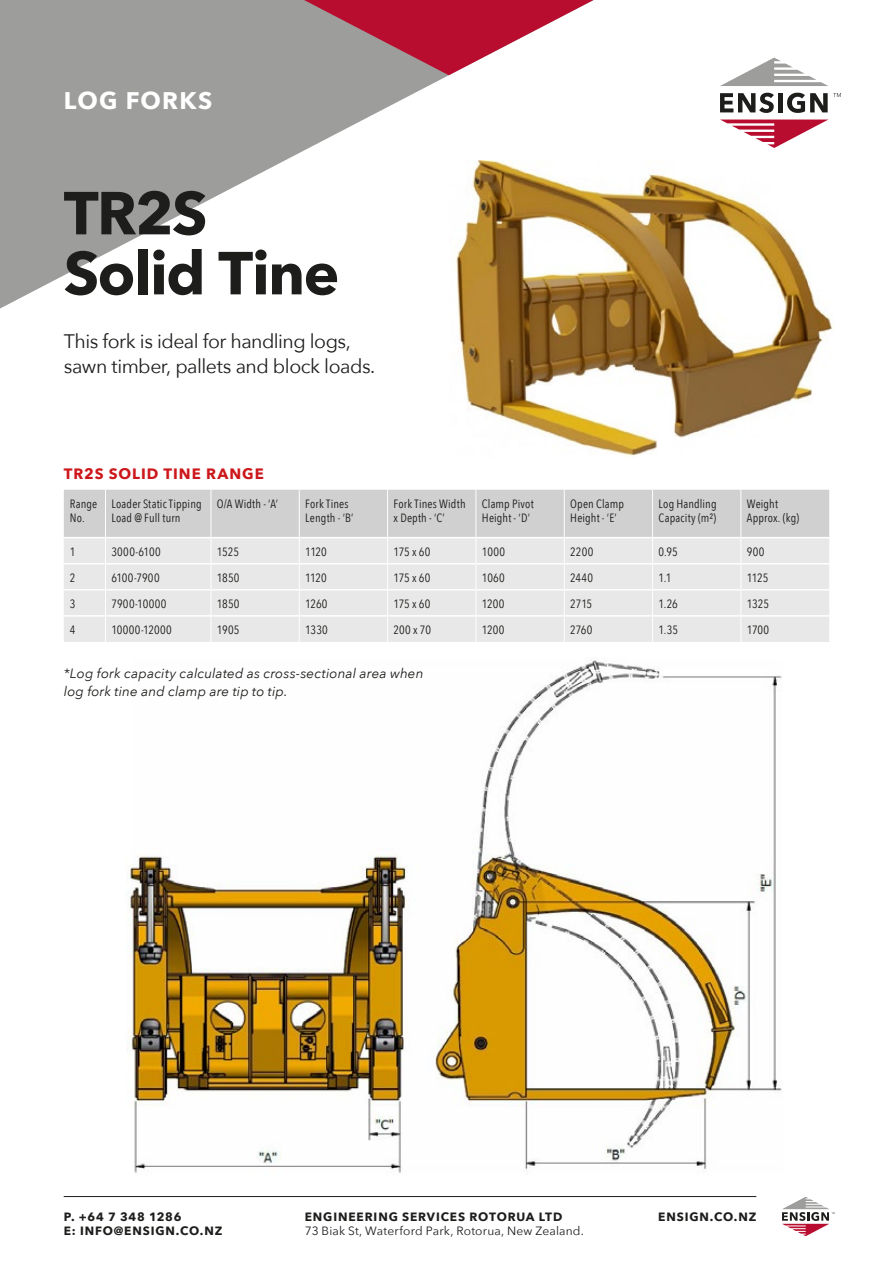
<style>
.page{position:relative;width:893px;height:1263px;background:#fff}
.page>*{position:absolute;margin:0;border:0;box-sizing:border-box;transform-origin:0 0}
.t1{font:700 60px/60px "Avenir Next";letter-spacing:-.025em;color:#1d1d1b}
.t2{font:700 24px "Avenir Next";letter-spacing:.05em;color:#fff}
.t3{font:19.5px/25.5px "Avenir Next";letter-spacing:-.025em;color:#1d1d1b}
.t4{font:700 15px "Avenir Next";letter-spacing:.06em;color:#cd171a}
.t5{font:italic 13.5px/18px "Avenir Next";letter-spacing:.01em;color:#1d1d1b}
.t6{font:12px/14.4px "Avenir Next Condensed";letter-spacing:.015em;color:#1d1d1b}
.t7{font:700 12px "Avenir Next";letter-spacing:.07em;color:#1d1d1b}
.t8{font:12px "Avenir Next";letter-spacing:.01em;color:#1d1d1b}
</style>
<div class="page">
<svg style="left:0;top:0;width:518px;height:309px;fill:#9d9d9c"></svg>
<svg style="left:247px;top:0;width:347px;height:75px"></svg>
<hr style="left:64px;top:1196px;width:692px;height:1px;background:#1d1d1b">
<svg style="left:720px;top:93px;width:54px;height:20px"></svg>
<div style="left:778px;top:93px;width:5px;height:19px;background:#1d1d1b"></div>
<svg style="left:720px;top:58px;width:108px;height:28px"></svg>
<svg style="left:721px;top:120px;width:107px;height:28px"></svg>
<svg style="left:787px;top:93px;width:54px;height:20px"></svg>
<svg style="left:782px;top:1197px;width:53px;height:39px"></svg>
<img style="left:449px;top:161px;width:384px;height:295px">
<img style="left:127px;top:659px;width:655px;height:514px">
<svg style="left:64px;top:490px;width:765px;height:152px"></svg>
<hr style="left:64px;top:615px;width:41px;height:2px;background:#fff">
<hr style="left:105px;top:615px;width:106px;height:2px;background:#fff">
<hr style="left:211px;top:615px;width:88px;height:2px;background:#fff">
<hr style="left:299px;top:615px;width:89px;height:2px;background:#fff">
<hr style="left:388px;top:615px;width:88px;height:2px;background:#fff">
<hr style="left:476px;top:615px;width:88px;height:2px;background:#fff">
<hr style="left:564px;top:615px;width:89px;height:2px;background:#fff">
<hr style="left:653px;top:615px;width:88px;height:2px;background:#fff">
<hr style="left:741px;top:615px;width:88px;height:2px;background:#fff">
<h2 class="t2" style="left:64px;top:80px;width:150px">LOG FORKS</h2>
<h1 class="t1" style="left:64px;top:182px;width:277px">TR2S<br>Solid Tine</h1>
<h3 class="t3" style="left:64px;top:327px;width:313px">This fork is ideal for handling logs, sawn timber, pallets and block loads.</h3>
<p class="t4" style="left:64px;top:460px;width:202px">TR2S SOLID TINE RANGE</p>
<p class="t6" style="left:70px;top:496px;width:29px">Range<br>No.</p>
<p class="t6" style="left:111px;top:496px;width:92px">Loader Static Tipping<br>Load @ Full turn</p>
<p class="t6" style="left:217px;top:496px;width:63px">O/A Width - ‘A’</p>
<p class="t6" style="left:305px;top:496px;width:50px">Fork Tines<br>Length - ‘B’</p>
<p class="t6" style="left:394px;top:496px;width:73px">Fork Tines Width x Depth - ‘C’</p>
<p class="t6" style="left:482px;top:496px;width:53px">Clamp Pivot<br>Height - ‘D’</p>
<p class="t6" style="left:570px;top:496px;width:55px">Open Clamp<br>Height - ‘E’</p>
<p class="t6" style="left:659px;top:496px;width:60px">Log Handling<br>Capacity (m²)</p>
<p class="t6" style="left:747px;top:496px;width:54px">Weight<br>Approx. (kg)</p>
<p class="t6" style="left:70px;top:544px;width:7px">1</p>
<p class="t6" style="left:111px;top:544px;width:51px">3000-6100</p>
<p class="t6" style="left:217px;top:544px;width:24px">1525</p>
<p class="t6" style="left:305px;top:544px;width:23px">1120</p>
<p class="t6" style="left:394px;top:544px;width:38px">175 x 60</p>
<p class="t6" style="left:482px;top:544px;width:25px">1000</p>
<p class="t6" style="left:570px;top:544px;width:25px">2200</p>
<p class="t6" style="left:659px;top:544px;width:21px">0.95</p>
<p class="t6" style="left:747px;top:544px;width:19px">900</p>
<p class="t6" style="left:70px;top:570px;width:7px">2</p>
<p class="t6" style="left:111px;top:570px;width:50px">6100-7900</p>
<p class="t6" style="left:217px;top:570px;width:24px">1850</p>
<p class="t6" style="left:305px;top:570px;width:23px">1120</p>
<p class="t6" style="left:394px;top:570px;width:38px">175 x 60</p>
<p class="t6" style="left:482px;top:570px;width:24px">1060</p>
<p class="t6" style="left:570px;top:570px;width:25px">2440</p>
<p class="t6" style="left:659px;top:570px;width:14px">1.1</p>
<p class="t6" style="left:747px;top:570px;width:23px">1125</p>
<p class="t6" style="left:70px;top:596px;width:7px">3</p>
<p class="t6" style="left:111px;top:596px;width:56px">7900-10000</p>
<p class="t6" style="left:217px;top:596px;width:24px">1850</p>
<p class="t6" style="left:305px;top:596px;width:24px">1260</p>
<p class="t6" style="left:394px;top:596px;width:38px">175 x 60</p>
<p class="t6" style="left:482px;top:596px;width:24px">1200</p>
<p class="t6" style="left:570px;top:596px;width:23px">2715</p>
<p class="t6" style="left:658px;top:596px;width:21px">1.26</p>
<p class="t6" style="left:747px;top:596px;width:24px">1325</p>
<p class="t6" style="left:70px;top:622px;width:7px">4</p>
<p class="t6" style="left:111px;top:622px;width:62px">10000-12000</p>
<p class="t6" style="left:217px;top:622px;width:24px">1905</p>
<p class="t6" style="left:305px;top:622px;width:24px">1330</p>
<p class="t6" style="left:394px;top:622px;width:39px">200 x 70</p>
<p class="t6" style="left:482px;top:622px;width:24px">1200</p>
<p class="t6" style="left:570px;top:622px;width:24px">2760</p>
<p class="t6" style="left:658px;top:622px;width:21px">1.35</p>
<p class="t6" style="left:747px;top:622px;width:24px">1700</p>
<p class="t5" style="left:64px;top:664px;width:361px">*Log fork capacity calculated as cross-sectional area when log fork tine and clamp are tip to tip.</p>
<p class="t7" style="left:64px;top:1206px;width:119px">P. +64 7 348 1286</p>
<p class="t7" style="left:658px;top:1206px;width:100px">ENSIGN.CO.NZ</p>
<p class="t7" style="left:64px;top:1221px;width:160px">E: INFO@ENSIGN.CO.NZ</p>
<p class="t7" style="left:305px;top:1206px;width:259px">ENGINEERING SERVICES ROTORUA LTD</p>
<p class="t8" style="left:305px;top:1221px;width:281px">73 Biak St, Waterford Park, Rotorua, New Zealand.</p>
</div>
